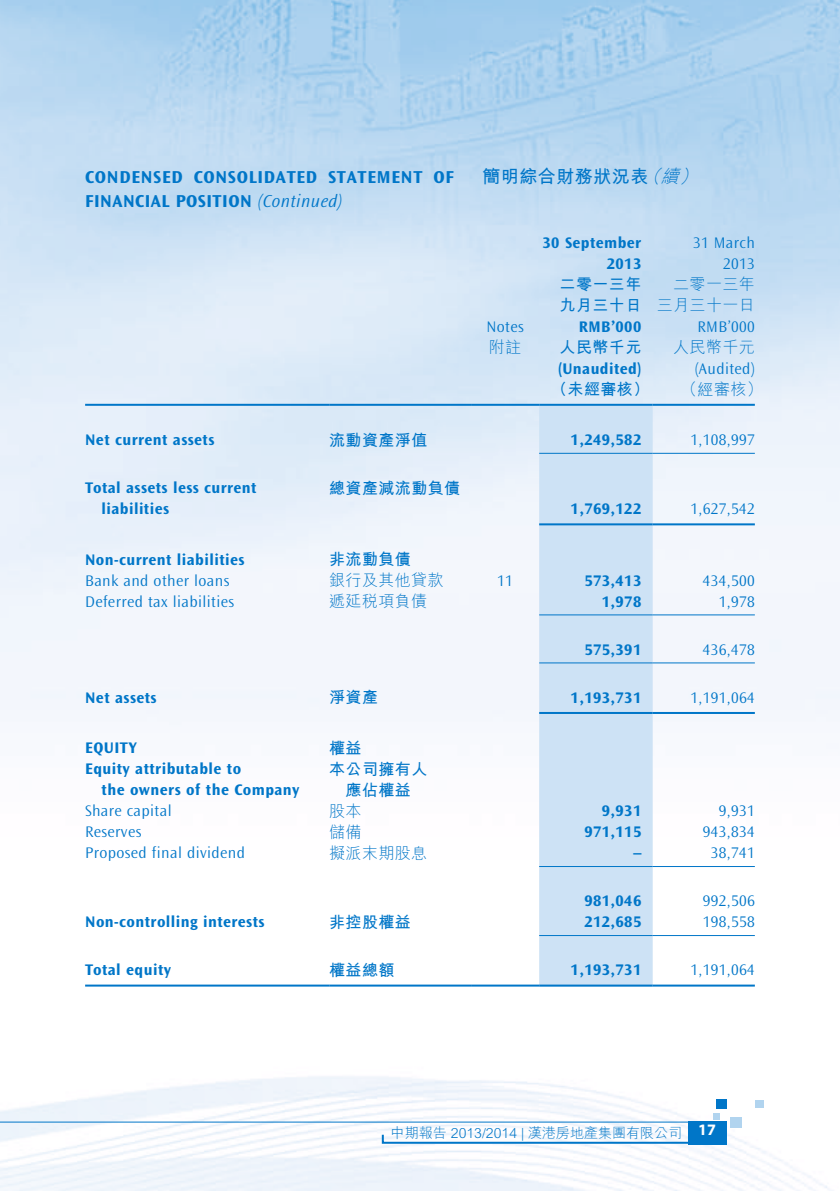
<style>
.page{position:relative;width:840px;height:1191px;background:#fff}
.page>*{position:absolute;margin:0;border:0;box-sizing:border-box;transform-origin:0 0}
.t1{font:700 18px/24px "Ocean Sans Std";letter-spacing:.04em;color:#0076c8}
.t2{font:700 18px "M Hei HK";letter-spacing:.025em;color:#0076c8}
.t3{font:700 16px/21px "Ocean Sans Std";letter-spacing:.025em;color:#0076c8}
.t4{font:300 16px/21px "Ocean Sans Std";letter-spacing:.025em;color:#0076c8;text-align:right}
.t5{font:700 16px/21px "M Hei HK";letter-spacing:.025em;color:#0076c8}
.t6{font:300 16px/21px "M Hei HK";letter-spacing:.025em;color:#0076c8;text-align:right}
.t7{font:300 14px "M Hei HK";color:#0076c8}
.s1{font-weight:300;font-style:italic}
</style>
<div class="page">
<img style="left:0;top:0;width:839px;height:1191px">
<div style="left:754px;top:1100px;width:9px;height:8px;background:#b1d4ef"></div>
<div style="left:730px;top:1117px;width:11px;height:10px;background:#b1d4ef"></div>
<div style="left:712px;top:1113px;width:7px;height:6px;background:#b1d4ef"></div>
<div style="left:716px;top:1099px;width:10px;height:10px;background:#0076c8"></div>
<div style="left:687px;top:1121px;width:39px;height:24px;background:#0076c8"></div>
<svg style="left:380px;top:1132px;width:308px;height:12px"></svg>
<hr style="left:0;top:1121px;width:712px;height:1px;background:#0076c8">
<div style="left:539px;top:406px;width:113px;height:578px;background:#cde2f5"></div>
<hr style="left:85px;top:404px;width:244px;height:2px;background:#0076c8">
<hr style="left:329px;top:404px;width:142px;height:2px;background:#0076c8">
<hr style="left:471px;top:404px;width:68px;height:2px;background:#0076c8">
<hr style="left:539px;top:404px;width:113px;height:2px;background:#0076c8">
<hr style="left:652px;top:404px;width:102px;height:2px;background:#0076c8">
<hr style="left:539px;top:453px;width:113px;height:1px;background:#0076c8">
<hr style="left:652px;top:453px;width:102px;height:1px;background:#0076c8">
<hr style="left:539px;top:523px;width:113px;height:2px;background:#0076c8">
<hr style="left:652px;top:523px;width:102px;height:2px;background:#0076c8">
<hr style="left:539px;top:614px;width:113px;height:1px;background:#0076c8">
<hr style="left:652px;top:614px;width:102px;height:1px;background:#0076c8">
<hr style="left:539px;top:662px;width:113px;height:1px;background:#0076c8">
<hr style="left:652px;top:662px;width:102px;height:1px;background:#0076c8">
<hr style="left:539px;top:712px;width:113px;height:2px;background:#0076c8">
<hr style="left:652px;top:712px;width:102px;height:2px;background:#0076c8">
<hr style="left:539px;top:866px;width:113px;height:1px;background:#0076c8">
<hr style="left:652px;top:866px;width:102px;height:1px;background:#0076c8">
<hr style="left:539px;top:935px;width:113px;height:1px;background:#0076c8">
<hr style="left:652px;top:935px;width:102px;height:1px;background:#0076c8">
<hr style="left:85px;top:984px;width:244px;height:2px;background:#0076c8">
<hr style="left:329px;top:984px;width:142px;height:2px;background:#0076c8">
<hr style="left:471px;top:984px;width:68px;height:2px;background:#0076c8">
<hr style="left:539px;top:984px;width:113px;height:2px;background:#0076c8">
<hr style="left:652px;top:984px;width:102px;height:2px;background:#0076c8">
<p class="t1" style="left:85px;top:165px;width:370px">Condensed Consolidated Statement of<br>Financial Position <span class="s1">(Continued)</span></p>
<p class="t2" style="left:482px;top:163px;width:223px">簡明綜合財務狀況表<span class="s1">（續）</span></p>
<p class="t3" style="left:542px;top:232px;width:100px;text-align:right">30 September<br>2013</p>
<p class="t4" style="left:692px;top:232px;width:63px">31 March<br>2013</p>
<p class="t5" style="left:559px;top:273px;width:83px">二零一三年九月三十日</p>
<p class="t6" style="left:656px;top:273px;width:99px">二零一三年三月三十一日</p>
<p class="t4" style="left:486px;top:316px;width:39px">Notes</p>
<p class="t3" style="left:578px;top:316px;width:64px">RM B’000</p>
<p class="t4" style="left:697px;top:316px;width:59px">RMB’000</p>
<p class="t6" style="left:488px;top:336px;width:34px">附註</p>
<p class="t5" style="left:559px;top:336px;width:83px">人民幣千元</p>
<p class="t6" style="left:672px;top:336px;width:83px">人民幣千元</p>
<p class="t3" style="left:557px;top:358px;width:85px">(Unaudited)</p>
<p class="t4" style="left:694px;top:358px;width:62px">(Audited)</p>
<p class="t5" style="left:551px;top:378px;width:100px">（未經審核）</p>
<p class="t6" style="left:680px;top:378px;width:83px">（經審核）</p>
<p class="t3" style="left:85px;top:429px;width:131px">N et current assets</p>
<p class="t5" style="left:329px;top:428px;width:100px">流動資產淨值</p>
<p class="t3" style="left:570px;top:429px;width:72px">1,249,582</p>
<p class="t4" style="left:690px;top:429px;width:66px">1,108,997</p>
<p class="t3" style="left:101px;top:477px;width:156px;text-indent:-16px">Total assets less current liabilities</p>
<p class="t5" style="left:329px;top:476px;width:132px">總資產減流動負債</p>
<p class="t3" style="left:570px;top:498px;width:72px">1,769,122</p>
<p class="t4" style="left:690px;top:498px;width:66px">1,627,542</p>
<p class="t3" style="left:85px;top:549px;width:161px">N on-current liabilities</p>
<p class="t5" style="left:329px;top:548px;width:83px">非流動負債</p>
<p class="t4" style="left:85px;top:570px;width:146px">Bank and other loans</p>
<p class="t6" style="left:329px;top:569px;width:116px">銀行及其他貸款</p>
<p class="t4" style="left:497px;top:570px;width:17px">11</p>
<p class="t3" style="left:584px;top:570px;width:58px">573,413</p>
<p class="t4" style="left:702px;top:570px;width:54px">434,500</p>
<p class="t4" style="left:85px;top:591px;width:150px">Deferred tax liabilities</p>
<p class="t6" style="left:329px;top:590px;width:99px">遞延稅項負債</p>
<p class="t3" style="left:601px;top:591px;width:41px">1,978</p>
<p class="t4" style="left:718px;top:591px;width:38px">1,978</p>
<p class="t3" style="left:584px;top:639px;width:58px">575,391</p>
<p class="t4" style="left:702px;top:639px;width:54px">436,478</p>
<p class="t3" style="left:85px;top:687px;width:73px">N et assets</p>
<p class="t5" style="left:329px;top:686px;width:50px">淨資產</p>
<p class="t3" style="left:570px;top:687px;width:72px">1,193,731</p>
<p class="t4" style="left:690px;top:687px;width:66px">1,191,064</p>
<p class="t3" style="left:85px;top:737px;width:53px">EQUITY</p>
<p class="t5" style="left:329px;top:736px;width:34px">權益</p>
<p class="t3" style="left:101px;top:758px;width:199px;text-indent:-16px">Equity attributable to<br>the owners of the Company</p>
<p class="t5" style="left:329px;top:757px;width:100px;text-align:center">本公司擁有人應佔權益</p>
<p class="t4" style="left:85px;top:800px;width:88px">Share capital</p>
<p class="t6" style="left:329px;top:800px;width:34px">股本</p>
<p class="t3" style="left:601px;top:800px;width:41px">9,931</p>
<p class="t4" style="left:718px;top:800px;width:38px">9,931</p>
<p class="t4" style="left:85px;top:821px;width:58px">Reserves</p>
<p class="t6" style="left:329px;top:821px;width:34px">儲備</p>
<p class="t3" style="left:584px;top:821px;width:58px">971,115</p>
<p class="t4" style="left:702px;top:821px;width:54px">943,834</p>
<p class="t4" style="left:85px;top:842px;width:161px">Proposed final dividend</p>
<p class="t6" style="left:329px;top:842px;width:99px">擬派末期股息</p>
<p class="t3" style="left:633px;top:842px;width:9px">–</p>
<p class="t4" style="left:710px;top:842px;width:46px">38,741</p>
<p class="t3" style="left:584px;top:890px;width:58px">981,046</p>
<p class="t4" style="left:702px;top:890px;width:54px">992,506</p>
<p class="t3" style="left:85px;top:911px;width:181px">Non-controlling interests</p>
<p class="t5" style="left:329px;top:910px;width:83px">非控股權益</p>
<p class="t3" style="left:584px;top:911px;width:58px">212,685</p>
<p class="t4" style="left:702px;top:911px;width:54px">198,558</p>
<p class="t3" style="left:85px;top:959px;width:87px">Total equity</p>
<p class="t5" style="left:329px;top:958px;width:67px">權益總額</p>
<p class="t3" style="left:570px;top:959px;width:72px">1,193,731</p>
<p class="t4" style="left:690px;top:959px;width:66px">1,191,064</p>
<p class="t7" style="left:391px;top:1123px;width:326px">中期報告 2013/2014 | 漢港房地產集團有限公司 <sup>17</sup></p>
</div>
